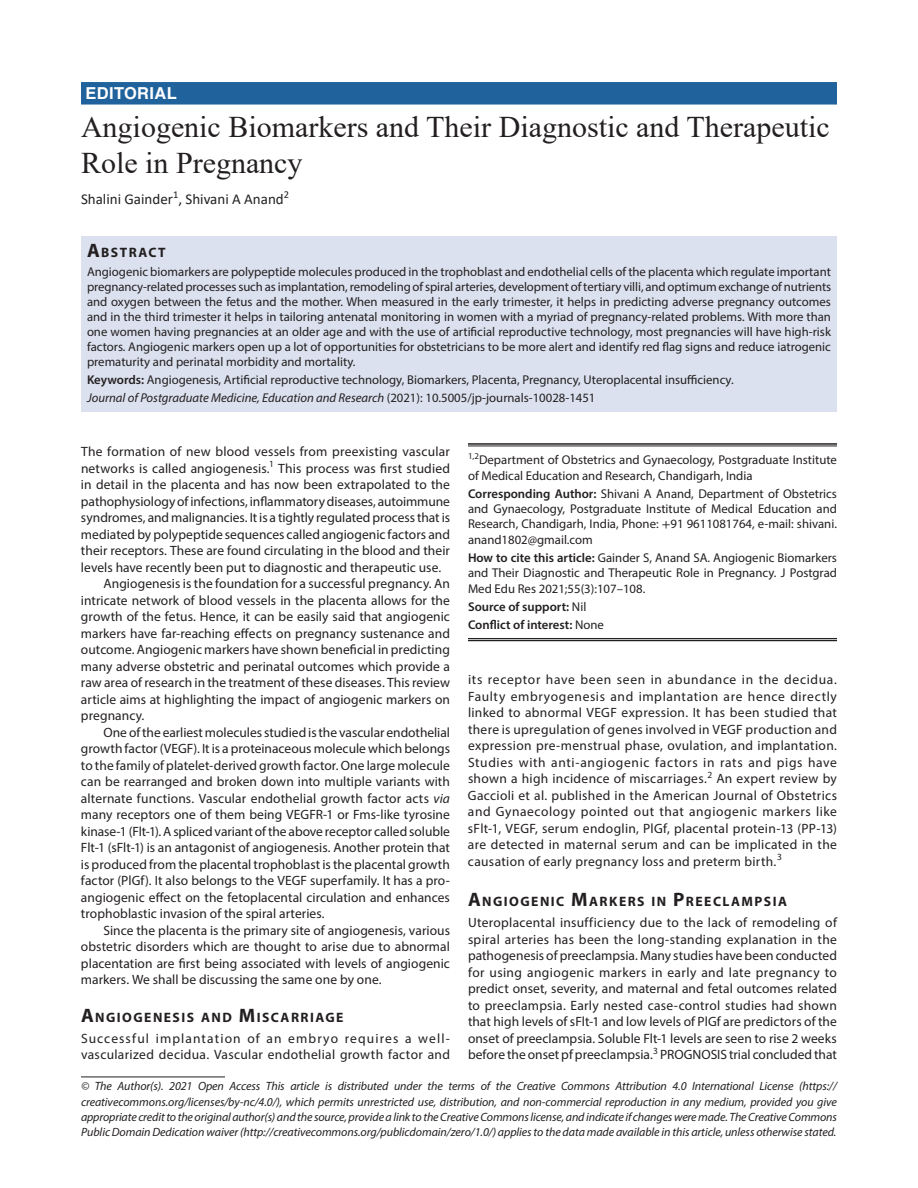
<style>
.page{position:relative;width:918px;height:1188px;background:#fff}
.page>*{position:absolute;margin:0;border:0;box-sizing:border-box;transform-origin:0 0}
.t1{font:30px/36px "Times New Roman";color:#231f20}
.t2{font:700 16.5px "Helvetica LT Std";letter-spacing:.025em;color:#fff}
.t3{font:15px "Calibri";color:#231f20}
.t4{font:700 13.65px "Myriad Pro";letter-spacing:.105em;color:#231f20}
.t5{font:13.5px/16.5px "Myriad Pro";letter-spacing:.005em;color:#231f20;text-align:justify}
.t6{font:13.5px/16.5px "Myriad Pro";letter-spacing:.03em;color:#231f20}
.t7{font:12.75px/15px "Myriad Pro";color:#231f20;text-align:justify}
.t8{font:600 12.75px/18.3px "Myriad Pro";color:#231f20}
.t9{font:italic 12px/15.1px "Myriad Pro";letter-spacing:-.005em;color:#231f20;text-align:justify}
.s1{font-size:19.5px}
.s2{font-weight:600}
.s3{font-style:italic}
.s4{font-family:"STIX"}
.s5{font-weight:400}
</style>
<div class="page">
<div style="left:81px;top:82px;width:756px;height:23px;background:#20639c"></div>
<div style="left:81px;top:236px;width:756px;height:26px;background:#dbe1ee"></div>
<div style="left:81px;top:261px;width:756px;height:114px;background:#dbe1ee"></div>
<div style="left:81px;top:369px;width:756px;height:24px;background:#dbe1ee"></div>
<div style="left:81px;top:387px;width:756px;height:24px;background:#dbe1ee"></div>
<hr style="left:468px;top:443px;width:369px;height:2px;background:#231f20">
<hr style="left:468px;top:446px;width:369px;height:1px;background:#231f20">
<hr style="left:468px;top:638px;width:369px;height:1px;background:#231f20">
<hr style="left:468px;top:640px;width:369px;height:1px;background:#231f20">
<hr style="left:81px;top:1077px;width:144px;height:1px;background:#231f20">
<p class="t2" style="left:86px;top:83px;width:93px">EDITORIAL</p>
<h1 class="t1" style="left:81px;top:108px;width:750px">Angiogenic Biomarkers and Their Diagnostic and Therapeutic<br>Role in Pregnancy</h1>
<p class="t3" style="left:81px;top:189px;width:210px">Shalini Gainder<sup>1</sup>, Shivani A Anand<sup>2</sup></p>
<p class="t4" style="left:87px;top:243px;width:80px"><span class="s1">A</span>BSTRACT</p>
<p class="t7" style="left:87px;top:264px;width:746px">Angiogenic biomarkers are polypeptide molecules produced in the trophoblast and endothelial cells of the placenta which regulate important pregnancy-related processes such as implantation, remodeling of spiral arteries, development of tertiary villi, and optimum exchange of nutrients and oxygen between the fetus and the mother. When measured in the early trimester, it helps in predicting adverse pregnancy outcomes and in the third trimester it helps in tailoring antenatal monitoring in women with a myriad of pregnancy-related problems. With more than one women having pregnancies at an older age and with the use of artificial reproductive technology, most pregnancies will have high-risk factors. Angiogenic markers open up a lot of opportunities for obstetricians to be more alert and identify red flag signs and reduce iatrogenic prematurity and perinatal morbidity and mortality.</p>
<p class="t7" style="left:87px;top:371px;width:648px;line-height:18px"><span class="s2">Keywords:</span> Angiogenesis, Artificial reproductive technology, Biomarkers, Placenta, Pregnancy, Uteroplacental insufficiency.<br><span class="s3">Journal of Postgraduate Medicine, Education and Research</span> (2021): 10.5005/jp-journals-10028-1451</p>
<p class="t5" style="left:81px;top:443px;width:370px">The formation of new blood vessels from preexisting vascular</p>
<p class="t5" style="left:81px;top:460px;width:370px">networks is called angiogenesis.<sup>1</sup> This process was first studied</p>
<p class="t5" style="left:81px;top:476px;width:370px">in detail in the placenta and has now been extrapolated to the</p>
<p class="t5" style="left:81px;top:493px;width:371px">pathophysiology of infections, inflammatory diseases, autoimmune</p>
<p class="t5" style="left:81px;top:509px;width:371px">syndromes, and malignancies. It is a tightly regulated process that is</p>
<p class="t5" style="left:81px;top:526px;width:371px">mediated by polypeptide sequences called angiogenic factors and</p>
<p class="t5" style="left:81px;top:542px;width:370px">their receptors. These are found circulating in the blood and their</p>
<p class="t5" style="left:81px;top:559px;width:362px">levels have recently been put to diagnostic and therapeutic use.</p>
<p class="t5" style="left:103px;top:575px;width:348px">Angiogenesis is the foundation for a successful pregnancy. An</p>
<p class="t5" style="left:81px;top:592px;width:370px">intricate network of blood vessels in the placenta allows for the</p>
<p class="t5" style="left:81px;top:608px;width:371px">growth of the fetus. Hence, it can be easily said that angiogenic</p>
<p class="t5" style="left:81px;top:625px;width:371px">markers have far-reaching effects on pregnancy sustenance and</p>
<p class="t5" style="left:81px;top:641px;width:370px">outcome. Angiogenic markers have shown beneficial in predicting</p>
<p class="t5" style="left:81px;top:658px;width:371px">many adverse obstetric and perinatal outcomes which provide a</p>
<p class="t5" style="left:81px;top:674px;width:370px">raw area of research in the treatment of these diseases. This review</p>
<p class="t5" style="left:81px;top:691px;width:371px">article aims at highlighting the impact of angiogenic markers on</p>
<p class="t5" style="left:81px;top:707px;width:65px">pregnancy.</p>
<p class="t5" style="left:103px;top:724px;width:348px">One of the earliest molecules studied is the vascular endothelial</p>
<p class="t5" style="left:81px;top:740px;width:371px">growth factor (VEGF). It is a proteinaceous molecule which belongs</p>
<p class="t5" style="left:81px;top:757px;width:371px">to the family of platelet-derived growth factor. One large molecule</p>
<p class="t5" style="left:81px;top:773px;width:370px">can be rearranged and broken down into multiple variants with</p>
<p class="t5" style="left:81px;top:790px;width:370px">alternate functions. Vascular endothelial growth factor acts <span class="s3">via</span></p>
<p class="t5" style="left:81px;top:806px;width:370px">many receptors one of them being VEGFR-1 or Fms-like tyrosine</p>
<p class="t5" style="left:81px;top:823px;width:370px">kinase-1 (Flt-1). A spliced variant of the above receptor called soluble</p>
<p class="t5" style="left:81px;top:839px;width:370px">Flt-1 (sFlt-1) is an antagonist of angiogenesis. Another protein that</p>
<p class="t5" style="left:81px;top:856px;width:370px">is produced from the placental trophoblast is the placental growth</p>
<p class="t5" style="left:81px;top:872px;width:370px">factor (PlGf). It also belongs to the VEGF superfamily. It has a pro-</p>
<p class="t5" style="left:81px;top:889px;width:371px">angiogenic effect on the fetoplacental circulation and enhances</p>
<p class="t5" style="left:81px;top:905px;width:245px">trophoblastic invasion of the spiral arteries.</p>
<p class="t5" style="left:103px;top:922px;width:348px">Since the placenta is the primary site of angiogenesis, various</p>
<p class="t5" style="left:81px;top:938px;width:370px">obstetric disorders which are thought to arise due to abnormal</p>
<p class="t5" style="left:81px;top:955px;width:370px">placentation are first being associated with levels of angiogenic</p>
<p class="t5" style="left:81px;top:971px;width:302px">markers. We shall be discussing the same one by one.</p>
<p class="t4" style="left:81px;top:1008px;width:264px"><span class="s1">A</span>NGIOGENESIS AND <span class="s1">M</span>ISCARRIAGE</p>
<p class="t6" style="left:81px;top:1030px;width:371px">Successful implantation of an embryo requires a well&shy;vascularized decidua. Vascular endothelial growth factor and</p>
<p class="t7" style="left:468px;top:452px;width:370px"><sup>1,2</sup>Department of Obstetrics and Gynaecology, Postgraduate Institute of Medical Education and Research, Chandigarh, India</p>
<p class="t7" style="left:468px;top:486px;width:371px"><span class="s2">Corresponding Author:</span> Shivani A Anand, Department of Obstetrics and Gynaecology, Postgraduate Institute of Medical Education and Research, Chandigarh, India, Phone: <span class="s4">+</span>91 9611081764, e-mail: shivani. anand1802@gmail.com</p>
<p class="t7" style="left:468px;top:550px;width:371px"><span class="s2">How to cite this article:</span> Gainder S, Anand SA. Angiogenic Biomarkers and Their Diagnostic and Therapeutic Role in Pregnancy. J Postgrad Med Edu Res 2021;55(3):107–108.</p>
<p class="t8" style="left:468px;top:597px;width:137px">Source of support: <span class="s5">Nil<br></span>Conflict of interest: <span class="s5">None</span></p>
<p class="t5" style="left:468px;top:671px;width:371px">its receptor have been seen in abundance in the decidua.<br>Faulty embryogenesis and implantation are hence directly linked to abnormal VEGF expression. It has been studied that there is upregulation of genes involved in VEGF production and expression pre-menstrual phase, ovulation, and implantation.<br>Studies with anti-angiogenic factors in rats and pigs have shown a high incidence of miscarriages.<sup>2</sup> An expert review by Gaccioli et al. published in the American Journal of Obstetrics and Gynaecology pointed out that angiogenic markers like sFlt-1, VEGF, serum endoglin, PlGf, placental protein-13 (PP-13) are detected in maternal serum and can be implicated in the causation of early pregnancy loss and preterm birth.<sup>3</sup></p>
<p class="t4" style="left:468px;top:893px;width:275px"><span class="s1">A</span>NGIOGENIC <span class="s1">M</span>ARKERS IN <span class="s1">P</span>REECLAMP</p>
<p class="t4" style="left:764px;top:893px;width:23px">SIA</p>
<p class="t5" style="left:468px;top:914px;width:371px">Uteroplacental insufficiency due to the lack of remodeling of spiral arteries has been the long-standing explanation in the pathogenesis of preeclampsia. Many studies have been conducted for using angiogenic markers in early and late pregnancy to predict onset, severity, and maternal and fetal outcomes related to preeclampsia. Early nested case-control studies had shown that high levels of sFlt-1 and low levels of PlGf are predictors of the onset of preeclampsia. Soluble Flt-1 levels are seen to rise 2 weeks before the onset pf preeclampsia.<sup>3</sup> PROGNOSIS trial concluded that</p>
<p class="t9" style="left:81px;top:1079px;width:758px">© The Author(s). 2021 Open Access This article is distributed under the terms of the Creative Commons Attribution 4.0 International License (https:// creativecommons.org/licenses/by-nc/4.0/), which permits unrestricted use, distribution, and non-commercial reproduction in any medium, provided you give appropriate credit to the original author(s) and the source, provide a link to the Creative Commons license, and indicate if changes were made. The Creative Commons Public Domain Dedication waiver (http://creativecommons.org/publicdomain/zero/1.0/) applies to the data made available in this article, unless otherwise stated.</p>
</div>
